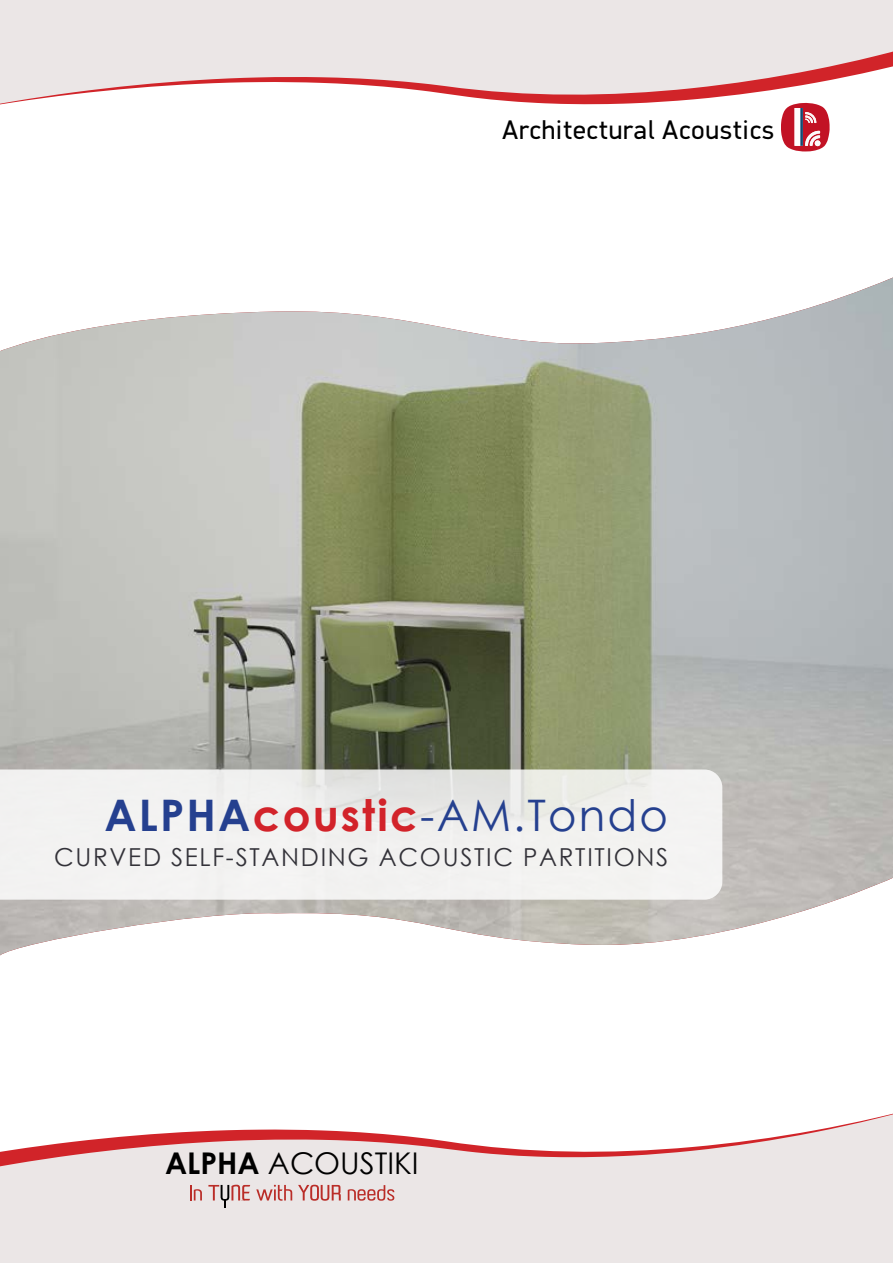
<style>
.page{position:relative;width:893px;height:1263px;background:#fff}
.page>*{position:absolute;margin:0;border:0;box-sizing:border-box;transform-origin:0 0}
.t1{font:43.5px "Century Gothic";letter-spacing:.05em;color:#25408f}
.t2{font:29.85px "Century Gothic";color:#000}
.t3{font:27px "PF Din Display";letter-spacing:.025em;color:#000}
.t4{font:24.75px "Century Gothic";letter-spacing:.07em;color:#333239}
.s1{font-weight:700}
.s2{font-weight:700;color:#d2232a}
</style>
<div class="page">
<div style="left:0;top:0;width:893px;height:40px;background:#ebe6e6"></div>
<div style="left:0;top:1175px;width:893px;height:88px;background:#ebe6e6"></div>
<svg style="left:0;top:1113px;width:893px;height:62px;fill:#ebe6e6"></svg>
<svg style="left:0;top:40px;width:893px;height:65px;fill:#ebe6e6"></svg>
<svg style="left:781px;top:103px;width:49px;height:49px"></svg>
<svg style="left:190px;top:1185px;width:12px;height:15px"></svg>
<svg style="left:256px;top:1185px;width:36px;height:16px"></svg>
<svg style="left:298px;top:1185px;width:43px;height:16px"></svg>
<svg style="left:348px;top:1185px;width:46px;height:16px"></svg>
<svg style="left:208px;top:1185px;width:42px;height:23px"></svg>
<img style="left:0;top:278px;width:893px;height:677px">
<svg style="left:0;top:769px;width:722px;height:131px;fill:#f2f2f1"></svg>
<p class="t3" style="left:502px;top:113px;width:274px">Architectural Acoustics</p>
<p class="t1" style="left:104px;top:785px;width:565px"><span class="s1">ALPHA</span><span class="s2">coustic</span>-AM.Tondo</p>
<p class="t4" style="left:54px;top:840px;width:616px">CURVED SELF-STANDING ACOUSTIC PARTITIONS</p>
<p class="t2" style="left:165px;top:1142px;width:255px"><span class="s1">ALPHA</span> ACOUSTIKI</p>
</div>
